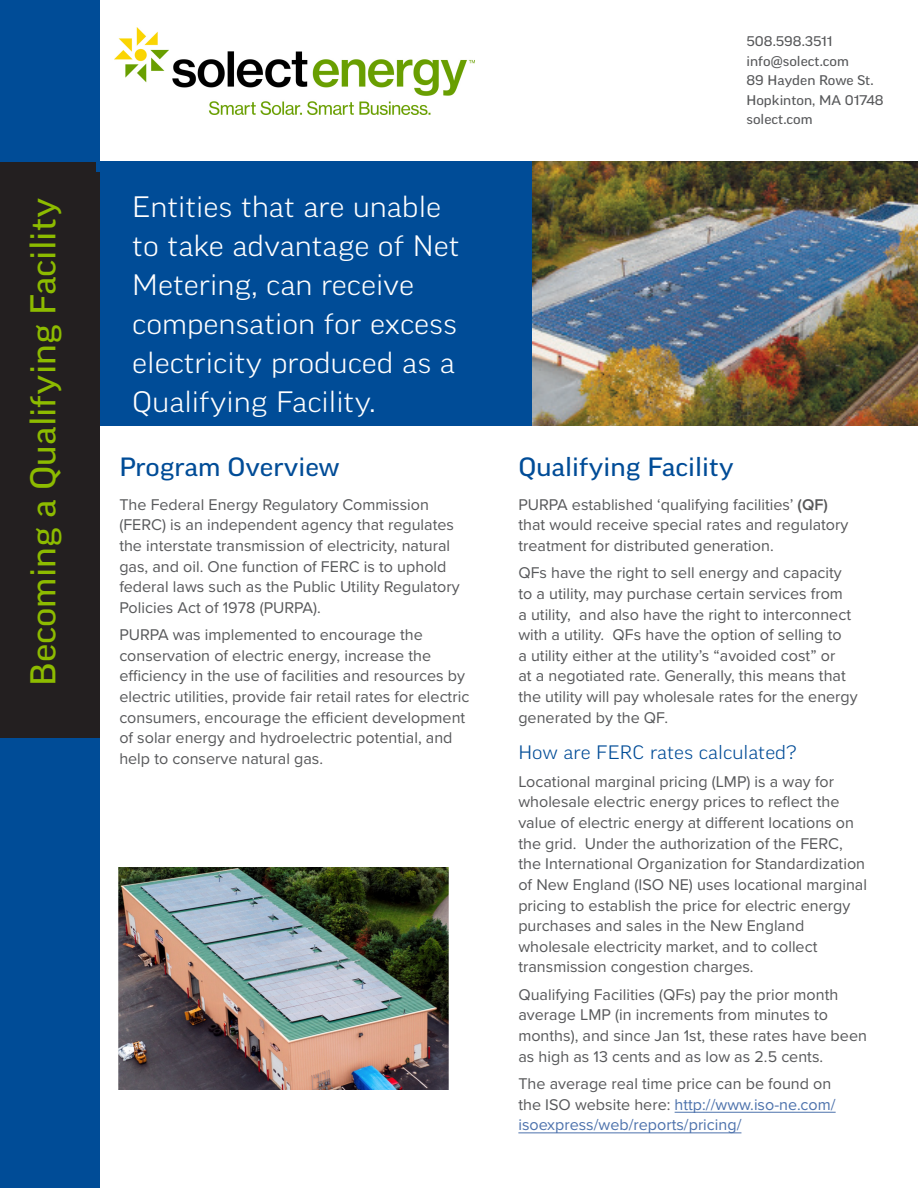
<style>
.page{position:relative;width:918px;height:1188px;background:#fff}
.page>*{position:absolute;margin:0;border:0;box-sizing:border-box;transform-origin:0 0}
.sidebar{font:expanded 34.65px "Good Pro";color:#8dbb00}
.main_callout_reverse{font:300 expanded 28.5px/39px "Good Pro";color:#fff}
.Headline{font:expanded 25.5px "Good Pro";color:#004c97}
.bodycopy{font:300 expanded 18.75px "Good Pro";color:#004c97}
.bodycopy-2{font:16.2px/20.7px "Proxima Nova";color:#57585a}
.t1{font:expanded 13.5px/19.5px "Good Pro";color:#57585a}
.s1{font-weight:600}
.s2{color:#4d72ac}
</style>
<div class="page">
<div style="left:0;top:0;width:100px;height:1188px;background:#004c97"></div>
<div style="left:0;top:162px;width:100px;height:575px;background:#231f20"></div>
<div style="left:97px;top:161px;width:436px;height:265px;background:#004c97"></div>
<img style="left:532px;top:161px;width:386px;height:264px">
<hr style="left:675px;top:1112px;width:161px;height:1px;background:#4d72ac">
<hr style="left:518px;top:1132px;width:223px;height:1px;background:#4d72ac">
<img style="left:118px;top:867px;width:330px;height:222px">
<img style="left:115px;top:28px;width:360px;height:87px">
<h1 class="sidebar" style="left:23px;top:680px;width:490px;rotate:-90deg">Becoming a Qualifying Facility</h1>
<p class="sidebar" style="left:23px;top:686px;width:490px;rotate:-90deg">Becoming a Qualifying Facility</p>
<p class="main_callout_reverse" style="left:132px;top:188px;width:329px">Entities that are unable to take advantage of Net<br>Metering, can receive compensation for excess electricity produced as a<br>Qualifying Facility.</p>
<p class="Headline" style="left:119px;top:452px;width:222px">Program Overview</p>
<p class="bodycopy-2" style="left:119px;top:493px;width:342px">The Federal Energy Regulatory Commission (FERC) is an independent agency that regulates the interstate transmission of electricity, natural gas, and oil. One function of FERC is to uphold federal laws such as the Public Utility Regulatory Policies Act of 1978 (PURPA).</p>
<p class="bodycopy-2" style="left:119px;top:624px;width:351px">PURPA was implemented to encourage the conservation of electric energy, increase the efficiency in the use of facilities and resources by electric utilities, provide fair retail rates for electric consumers, encourage the efficient development of solar energy and hydroelectric potential, and help to conserve natural gas.</p>
<p class="t1" style="left:746px;top:32px;width:139px">508.598.3511 info@solect.com<br>89 Hayden Rowe St.<br>Hopkinton, MA 01748 solect.com</p>
<p class="Headline" style="left:518px;top:452px;width:217px">Qualifying Facility</p>
<p class="bodycopy-2" style="left:518px;top:493px;width:331px">PURPA established ‘qualifying facilities’ <span class="s1">(QF) </span>that would receive special rates and regulatory treatment for distributed generation.</p>
<p class="bodycopy-2" style="left:518px;top:562px;width:341px">QFs have the right to sell energy and capacity to a utility, may purchase certain services from<br>a utility, and also have the right to interconnect with a utility. QFs have the option of selling to<br>a utility either at the utility’s “avoided cost” or<br>at a negotiated rate. Generally, this means that the utility will pay wholesale rates for the energy generated by the QF.</p>
<p class="bodycopy" style="left:518px;top:742px;width:280px">How are FERC rates calculated?</p>
<p class="bodycopy-2" style="left:518px;top:770px;width:350px">Locational marginal pricing (LMP) is a way for wholesale electric energy prices to reflect the value of electric energy at different locations on the grid. Under the authorization of the FERC, the International Organization for Standardization of New England (ISO NE) uses locational marginal pricing to establish the price for electric energy purchases and sales in the New England wholesale electricity market, and to collect transmission congestion charges.</p>
<p class="bodycopy-2" style="left:518px;top:983px;width:350px">Qualifying Facilities (QFs) pay the prior month average LMP (in increments from minutes to months), and since Jan 1st, these rates have been as high as 13 cents and as low as 2.5 cents.</p>
<p class="bodycopy-2" style="left:518px;top:1073px;width:319px">The average real time price can be found on the ISO website here: <span class="s2">http://www.iso-ne.com/ isoexpress/web/reports/pricing/</span></p>
</div>
